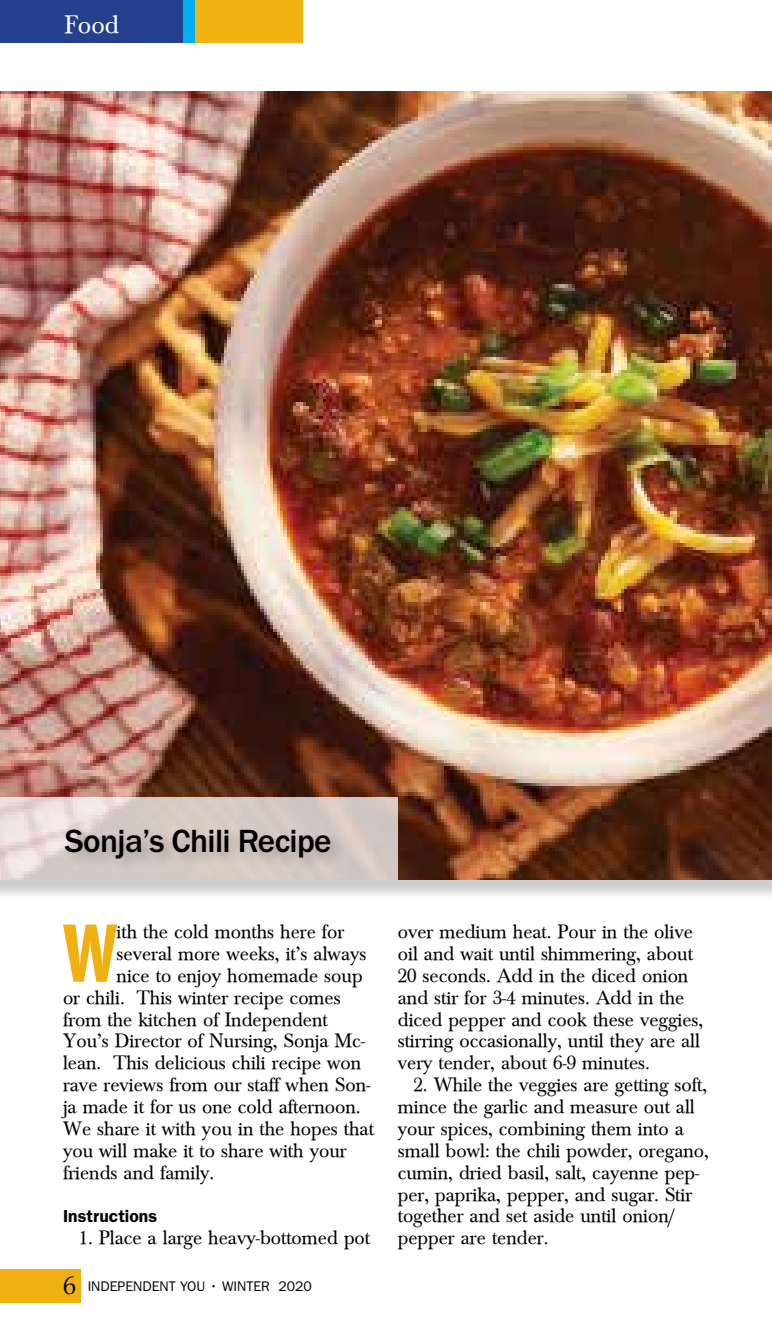
<style>
.page{position:relative;width:772px;height:1323px;background:#fff}
.page>*{position:absolute;margin:0;border:0;box-sizing:border-box;transform-origin:0 0}
.t1{font:85.75px "ITC Franklin Gothic Std Dm Cp";color:#eeb111}
.t2{font:700 33.25px "Franklin Gothic";letter-spacing:-.02em;color:#000}
.t3{font:26.25px "Baskerville";color:#fff}
.t4{font:20.12px/21.9px "Baskerville";color:#000}
.t5{font:600 17.5px "ITC Franklin Gothic Std";color:#000}
.t6{font:14px "ITC Franklin Gothic Std";color:#000}
.s1{font-family:"Kepler Std";font-weight:300;font-size:28px}
</style>
<div class="page">
<div style="left:0;top:1269px;width:80px;height:34px;background:#eeb111"></div>
<div style="left:0;top:0;width:302px;height:42px;background:#25408f"></div>
<div style="left:183px;top:0;width:119px;height:42px;background:#f0b311"></div>
<div style="left:183px;top:0;width:12px;height:42px;background:#00aeef"></div>
<div style="left:0;top:95px;width:772px;height:807px;background:#000;opacity:.2"></div>
<img style="left:0;top:92px;width:772px;height:787px">
<svg style="left:0;top:797px;width:398px;height:83px;background:#dbcfca"></svg>
<div style="left:63px;top:827px;width:282px;height:46px;background:#000;opacity:.2"></div>
<h3 class="t3" style="left:64px;top:10px;width:56px">Food</h3>
<h2 class="t2" style="left:65px;top:822px;width:268px">Sonja’s Chili Recipe</h2>
<h1 class="t1" style="left:63px;top:906px;width:56px">W</h1>
<p class="t4" style="left:117px;top:921px;width:229px">ith the cold months here for</p>
<p class="t4" style="left:117px;top:943px;width:251px">several more weeks, it’s always</p>
<p class="t4" style="left:117px;top:965px;width:247px">nice to enjoy homemade soup</p>
<p class="t4" style="left:63px;top:987px;width:279px">or chili. This winter recipe comes</p>
<p class="t4" style="left:63px;top:1009px;width:266px">from the kitchen of Independent</p>
<p class="t4" style="left:63px;top:1030px;width:304px">You’s Director of Nursing, Sonja Mc-</p>
<p class="t4" style="left:63px;top:1052px;width:300px">lean. This delicious chili recipe won</p>
<p class="t4" style="left:63px;top:1074px;width:309px">rave reviews from our staff when Son-</p>
<p class="t4" style="left:63px;top:1096px;width:299px">ja made it for us one cold afternoon.</p>
<p class="t4" style="left:63px;top:1118px;width:312px">We share it with you in the hopes that</p>
<p class="t4" style="left:63px;top:1140px;width:285px">you will make it to share with your</p>
<p class="t4" style="left:63px;top:1162px;width:153px">friends and family.</p>
<p class="t5" style="left:63px;top:1206px;width:96px">Instructions</p>
<p class="t4" style="left:79px;top:1227px;width:293px">1. Place a large heavy-bottomed pot</p>
<p class="t6" style="left:63px;top:1278px;width:250px"><span class="s1">6</span> INDEPENDENT YOU • WINTER 2020</p>
<p class="t4" style="left:398px;top:921px;width:307px">over medium heat. Pour in the olive oil and wait until shimmering, about 20 seconds. Add in the diced onion and stir for 3-4 minutes. Add in the diced pepper and cook these veggies, stirring occasionally, until they are all very tender, about 6-9 minutes.</p>
<p class="t4" style="left:398px;top:1074px;width:313px;text-indent:16px">2. While the veggies are getting soft, mince the garlic and measure out all your spices, combining them into a small bowl: the chili powder, oregano, cumin, dried basil, salt, cayenne pep&shy;per, paprika, pepper, and sugar. Stir together and set aside until onion/ pepper are tender.</p>
</div>
